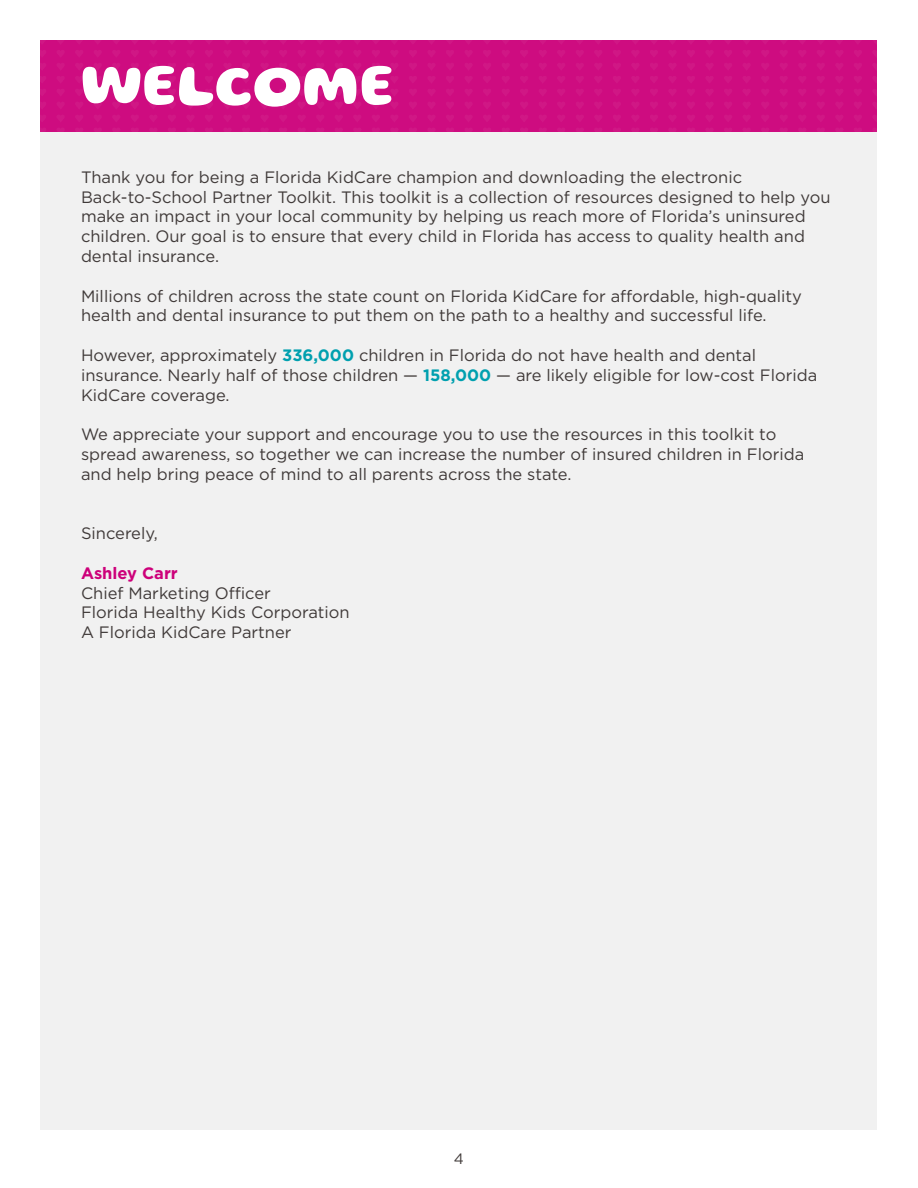
<style>
.page{position:relative;width:918px;height:1188px;background:#fff}
.page>*{position:absolute;margin:0;border:0;box-sizing:border-box;transform-origin:0 0}
.t1{font:700 60px "Gluten";color:#fff}
.Body_copy{font:16.5px/19.8px "Gotham";color:#403a39}
.t2{font:15px "Gotham";color:#403a39}
.s1{font-weight:700;color:#00a0af}
.s2{font-weight:700;color:#cd007a}
</style>
<div class="page">
<div style="left:40px;top:40px;width:838px;height:1090px;background:#f1f1f1"></div>
<img style="left:40px;top:40px;width:838px;height:92px">
<p class="t1" style="left:81px;top:43px;width:315px">WELCOME</p>
<p class="Body_copy" style="left:81px;top:167px;width:663px">Thank you for being a Florida KidCare champion and downloading the electronic</p>
<p class="Body_copy" style="left:81px;top:187px;width:751px">Back-to-School Partner Toolkit. This toolkit is a collection of resources designed to help you make an impact in your local community by helping us reach more of Florida’s uninsured children. Our goal is to ensure that every child in Florida has access to quality health and dental insurance.</p>
<p class="Body_copy" style="left:81px;top:286px;width:722px">Millions of children across the state count on Florida KidCare for affordable, high-quality health and dental insurance to put them on the path to a healthy and successful life.</p>
<p class="Body_copy" style="left:81px;top:345px;width:738px">However, approximately <span class="s1">336,000</span> children in Florida do not have health and dental insurance. Nearly half of those children — <span class="s1">158,000</span> — are likely eligible for low-cost Florida<br>KidCare coverage.</p>
<p class="Body_copy" style="left:81px;top:424px;width:725px">We appreciate your support and encourage you to use the resources in this toolkit to spread awareness, so together we can increase the number of insured children in Florida and help bring peace of mind to all parents across the state.</p>
<p class="Body_copy" style="left:81px;top:523px;width:78px">Sincerely,</p>
<p class="Body_copy" style="left:81px;top:563px;width:270px"><span class="s2">Ashley Carr<br></span>Chief Marketing Officer<br>Florida Healthy Kids Corporation<br>A Florida KidCare Partner</p>
<p class="t2" style="left:454px;top:1149px;width:12px">4</p>
</div>
